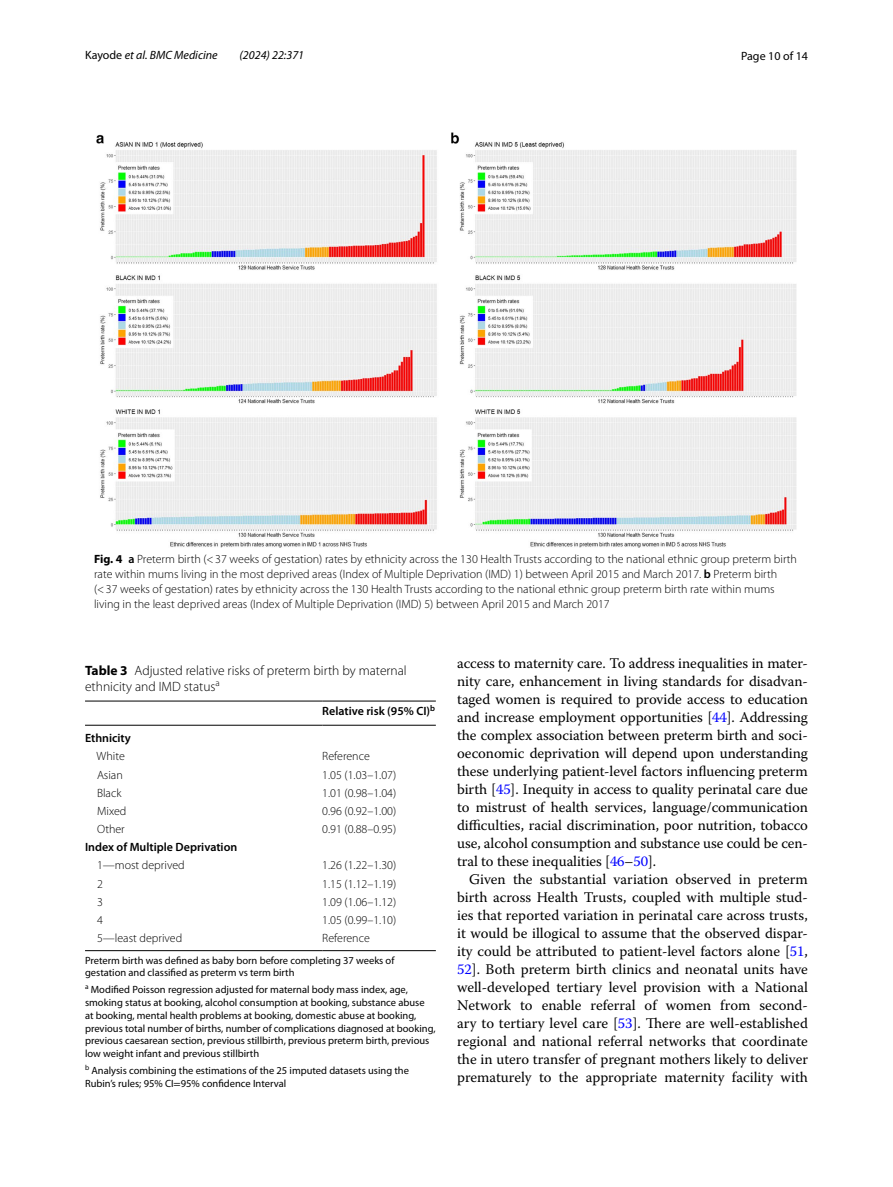
<style>
.page{position:relative;width:893px;height:1187px;background:#fff}
.page>*{position:absolute;margin:0;border:0;box-sizing:border-box;transform-origin:0 0}
.t1{font:14.7px/18px "Warnock Pro";letter-spacing:-.005em;color:#000;text-align:justify}
.t2{font:300 13.5px/16.5px "Myriad Pro";color:#000}
.t3{font:300 12px/15px "Myriad Pro";color:#000}
.t4{font:600 12px "Myriad Pro";color:#000}
.t5{font:italic 12px "Myriad Pro";color:#000}
.t6{font:12px "Myriad Pro";color:#000}
.t7{font:10.5px/12.8px "Myriad Pro";color:#000}
.s1{font-style:normal}
.s2{font-weight:700}
.s3{font-weight:600}
.s4{font-family:"STIX"}
.s5{color:#00f}
</style>
<div class="page">
<img style="left:96px;top:133px;width:701px;height:414px">
<hr style="left:85px;top:700px;width:237px;height:1px;background:#000">
<hr style="left:85px;top:725px;width:237px;height:1px;background:#000">
<hr style="left:322px;top:700px;width:114px;height:1px;background:#000">
<hr style="left:322px;top:725px;width:114px;height:1px;background:#000">
<hr style="left:85px;top:950px;width:237px;height:1px;background:#000">
<hr style="left:322px;top:950px;width:114px;height:1px;background:#000">
<p class="t5" style="left:85px;top:48px;width:134px"><span class="s1">Kayode</span> et al. BMC Medicine</p>
<p class="t5" style="left:240px;top:48px;width:66px">(2024) 22:371</p>
<p class="t6" style="left:741px;top:48px;width:68px">Page 10 of 14</p>
<p class="t3" style="left:94px;top:551px;width:704px"><span class="s2">Fig. 4</span> <span class="s3">a</span> Preterm birth (&lt;37 weeks of gestation) rates by ethnicity across the 130 Health Trusts according to the national ethnic group preterm birth rate within mums living in the most deprived areas (Index of Multiple Deprivation (IMD) 1) between April 2015 and March 2017. <span class="s3">b</span> Preterm birth (&lt;37 weeks of gestation) rates by ethnicity across the 130 Health Trusts according to the national ethnic group preterm birth rate within mums living in the least deprived areas (Index of Multiple Deprivation (IMD) 5) between April 2015 and March 2017</p>
<p class="t2" style="left:85px;top:662px;width:323px"><span class="s2">Table 3</span> Adjusted relative risks of preterm birth by maternal ethnicity and IMD status<sup>a</sup></p>
<p class="t4" style="left:322px;top:703px;width:114px">Relative risk (95% CI)<sup>b</sup></p>
<p class="t4" style="left:85px;top:730px;width:47px">Ethnicity</p>
<p class="t3" style="left:97px;top:749px;width:30px">White</p>
<p class="t3" style="left:322px;top:749px;width:49px">Reference</p>
<p class="t3" style="left:97px;top:767px;width:27px">Asian</p>
<p class="t3" style="left:322px;top:767px;width:75px">1.05 (1.03–1.07)</p>
<p class="t3" style="left:97px;top:785px;width:26px">Black</p>
<p class="t3" style="left:322px;top:785px;width:75px">1.01 (0.98–1.04)</p>
<p class="t3" style="left:97px;top:803px;width:31px">Mixed</p>
<p class="t3" style="left:322px;top:803px;width:75px">0.96 (0.92–1.00)</p>
<p class="t3" style="left:97px;top:821px;width:29px">Other</p>
<p class="t3" style="left:322px;top:821px;width:75px">0.91 (0.88–0.95)</p>
<p class="t4" style="left:85px;top:839px;width:154px">Index of Multiple Deprivation</p>
<p class="t3" style="left:97px;top:858px;width:89px">1—most deprived</p>
<p class="t3" style="left:322px;top:858px;width:75px">1.26 (1.22–1.30)</p>
<p class="t3" style="left:97px;top:876px;width:7px">2</p>
<p class="t3" style="left:322px;top:876px;width:75px">1.15 (1.12–1.19)</p>
<p class="t3" style="left:97px;top:894px;width:7px">3</p>
<p class="t3" style="left:322px;top:894px;width:75px">1.09 (1.06–1.12)</p>
<p class="t3" style="left:97px;top:912px;width:7px">4</p>
<p class="t3" style="left:322px;top:912px;width:75px">1.05 (0.99–1.10)</p>
<p class="t3" style="left:97px;top:930px;width:87px">5—least deprived</p>
<p class="t3" style="left:322px;top:930px;width:49px">Reference</p>
<p class="t7" style="left:85px;top:953px;width:311px">Preterm birth was defined as baby born before completing 37 weeks of gestation and classified as preterm vs term birth</p>
<p class="t7" style="left:85px;top:983px;width:352px"><sup>a</sup> Modified Poisson regression adjusted for maternal body mass index, age, smoking status at booking, alcohol consumption at booking, substance abuse at booking, mental health problems at booking, domestic abuse at booking, previous total number of births, number of complications diagnosed at booking, previous caesarean section, previous stillbirth, previous preterm birth, previous low weight infant and previous stillbirth</p>
<p class="t7" style="left:85px;top:1063px;width:325px"><sup>b</sup> Analysis combining the estimations of the 25 imputed datasets using the<br>Rubin’s rules; 95% CI<span class="s4">=</span>95% confidence Interval</p>
<p class="t1" style="left:457px;top:653px;width:352px">access to maternity care. To address inequalities in mater&shy;nity care, enhancement in living standards for disadvan&shy;taged women is required to provide access to education and increase employment opportunities [<span class="s5">44</span>]. Addressing the complex association between preterm birth and soci&shy;oeconomic deprivation will depend upon understanding these underlying patient-level factors influencing preterm birth [<span class="s5">45</span>]. Inequity in access to quality perinatal care due to mistrust of health services, language/communication difficulties, racial discrimination, poor nutrition, tobacco use, alcohol consumption and substance use could be cen&shy;tral to these inequalities [<span class="s5">46</span>–<span class="s5">50</span>].</p>
<p class="t1" style="left:457px;top:869px;width:352px;text-indent:12px">Given the substantial variation observed in preterm birth across Health Trusts, coupled with multiple stud&shy;ies that reported variation in perinatal care across trusts, it would be illogical to assume that the observed dispar&shy;ity could be attributed to patient-level factors alone [<span class="s5">51</span>, <span class="s5">52</span>]. Both preterm birth clinics and neonatal units have well-developed tertiary level provision with a National Network to enable referral of women from second&shy;ary to tertiary level care [<span class="s5">53</span>]. There are well-established regional and national referral networks that coordinate the in utero transfer of pregnant mothers likely to deliver prematurely to the appropriate maternity facility with</p>
</div>
